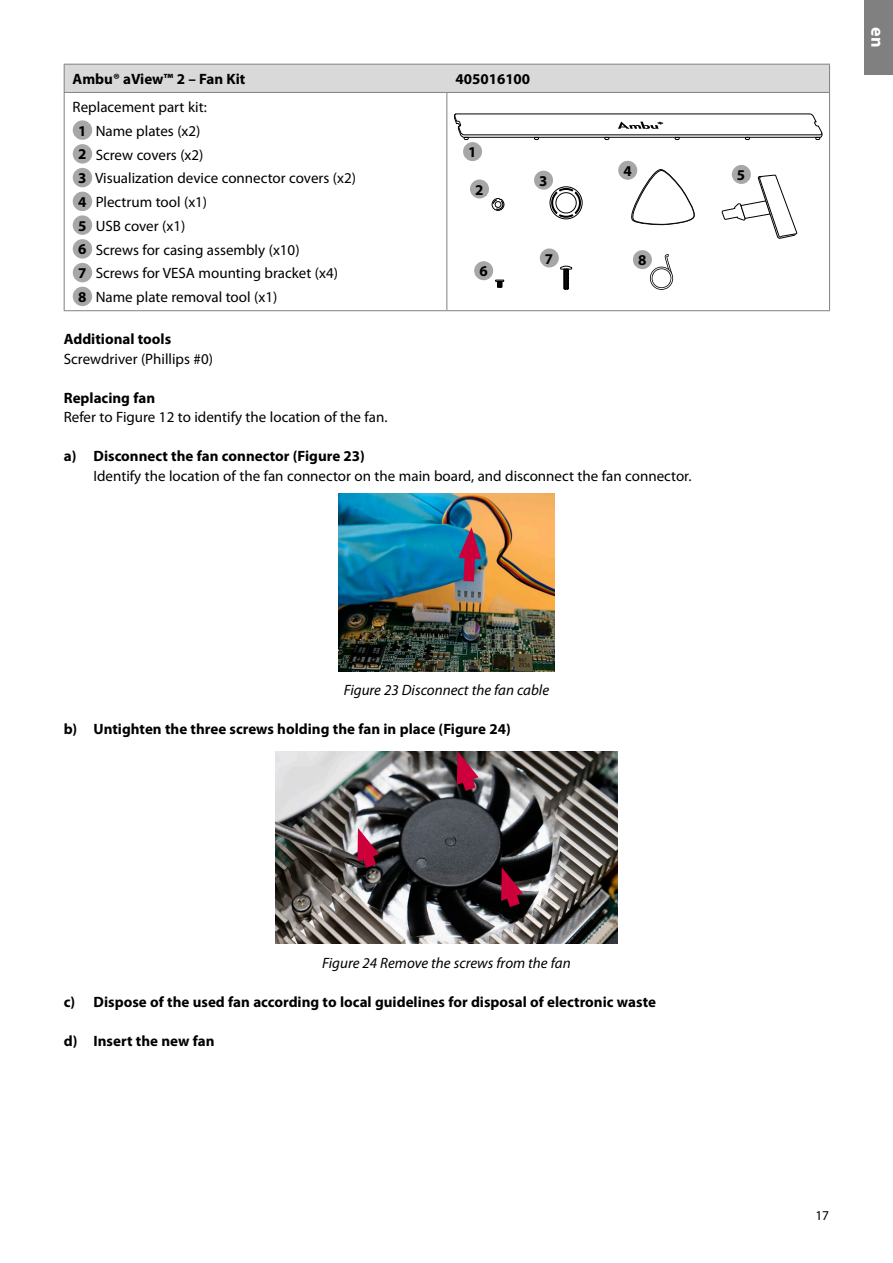
<style>
.page{position:relative;width:893px;height:1263px;background:#fff}
.page>*{position:absolute;margin:0;border:0;box-sizing:border-box;transform-origin:0 0}
.t1{font:700 18px "Myriad Pro";color:#fff}
.t2{font:15px/23.7px "Myriad Pro";color:#000}
.t3{font:700 15px "Myriad Pro";color:#000}
.t4{font:italic 15px "Myriad Pro";color:#000}
.t5{font:13.5px "Myriad Pro";color:#000}
.t6{font:12.75px "Myriad Pro";color:#000}
.s1{font-weight:700}
</style>
<div class="page">
<div style="left:64px;top:64px;width:766px;height:28px;background:#d9d9d9"></div>
<hr style="left:64px;top:92px;width:383px;height:1px;background:#808080">
<hr style="left:64px;top:93px;width:1px;height:217px;background:#808080">
<hr style="left:447px;top:92px;width:383px;height:1px;background:#808080">
<hr style="left:446px;top:93px;width:1px;height:217px;background:#808080">
<hr style="left:829px;top:93px;width:1px;height:217px;background:#808080">
<hr style="left:64px;top:310px;width:383px;height:1px;background:#808080">
<hr style="left:447px;top:310px;width:383px;height:1px;background:#808080">
<div style="left:73px;top:120px;width:19px;height:20px;background:#a7a7a7;border-radius:50%"></div>
<div style="left:73px;top:144px;width:19px;height:20px;background:#a7a7a7;border-radius:50%"></div>
<div style="left:73px;top:168px;width:19px;height:19px;background:#a7a7a7;border-radius:50%"></div>
<div style="left:73px;top:192px;width:19px;height:19px;background:#a7a7a7;border-radius:50%"></div>
<div style="left:73px;top:215px;width:19px;height:20px;background:#a7a7a7;border-radius:50%"></div>
<div style="left:73px;top:239px;width:19px;height:20px;background:#a7a7a7;border-radius:50%"></div>
<div style="left:73px;top:263px;width:19px;height:19px;background:#a7a7a7;border-radius:50%"></div>
<div style="left:73px;top:287px;width:19px;height:19px;background:#a7a7a7;border-radius:50%"></div>
<svg style="left:631px;top:169px;width:64px;height:57px"></svg>
<svg style="left:649px;top:254px;width:25px;height:36px"></svg>
<svg style="left:721px;top:174px;width:77px;height:65px"></svg>
<svg style="left:454px;top:113px;width:369px;height:27px"></svg>
<svg style="left:492px;top:198px;width:12px;height:13px"></svg>
<div style="left:495px;top:201px;width:6px;height:7px;border:1px solid #000;border-radius:50%"></div>
<div style="left:550px;top:187px;width:32px;height:32px;border:1px solid #000;border-radius:50%"></div>
<svg style="left:551px;top:188px;width:30px;height:30px"></svg>
<svg style="left:495px;top:280px;width:9px;height:8px"></svg>
<svg style="left:560px;top:265px;width:12px;height:25px"></svg>
<div style="left:463px;top:142px;width:19px;height:19px;background:#a7a7a7;border-radius:50%"></div>
<div style="left:470px;top:179px;width:19px;height:19px;background:#a7a7a7;border-radius:50%"></div>
<div style="left:534px;top:171px;width:19px;height:19px;background:#a7a7a7;border-radius:50%"></div>
<div style="left:618px;top:161px;width:19px;height:19px;background:#a7a7a7;border-radius:50%"></div>
<div style="left:732px;top:165px;width:19px;height:19px;background:#a7a7a7;border-radius:50%"></div>
<div style="left:474px;top:261px;width:19px;height:19px;background:#a7a7a7;border-radius:50%"></div>
<div style="left:540px;top:248px;width:19px;height:19px;background:#a7a7a7;border-radius:50%"></div>
<div style="left:633px;top:250px;width:19px;height:19px;background:#a7a7a7;border-radius:50%"></div>
<img style="left:339px;top:494px;width:215px;height:177px">
<svg style="left:458px;top:527px;width:24px;height:65px"></svg>
<img style="left:275px;top:751px;width:342px;height:193px">
<svg style="left:351px;top:828px;width:33px;height:51px"></svg>
<svg style="left:450px;top:751px;width:34px;height:52px"></svg>
<svg style="left:494px;top:867px;width:34px;height:52px"></svg>
<div style="left:864px;top:0;width:29px;height:74px;background:#808080"></div>
<p class="t3" style="left:73px;top:69px;width:174px">Ambu® aView™ 2 – Fan Kit</p>
<p class="t3" style="left:455px;top:69px;width:76px">405016100</p>
<p class="t2" style="left:78px;top:95px;width:279px;text-indent:-5px">Replacement part kit:<br><span class="s1">1</span> Name plates (x2)<br><span class="s1">2</span> Screw covers (x2)<br><span class="s1">3</span> Visualization device connector covers (x2)<br><span class="s1">4</span> Plectrum tool (x1)<br><span class="s1">5</span> USB cover (x1)<br><span class="s1">6</span> Screws for casing assembly (x10)<br><span class="s1">7</span> Screws for VESA mounting bracket (x4)<br><span class="s1">8</span> Name plate removal tool (x1)</p>
<p class="t6" style="left:469px;top:143px;width:8px">1</p>
<p class="t3" style="left:468px;top:142px;width:10px">1</p>
<p class="t3" style="left:475px;top:180px;width:10px">2</p>
<p class="t6" style="left:480px;top:184px;width:8px">2</p>
<p class="t3" style="left:479px;top:261px;width:10px">6</p>
<p class="t6" style="left:483px;top:265px;width:8px">6</p>
<p class="t3" style="left:539px;top:171px;width:10px">3</p>
<p class="t6" style="left:540px;top:174px;width:8px">3</p>
<p class="t3" style="left:623px;top:161px;width:10px">4</p>
<p class="t3" style="left:737px;top:165px;width:10px">5</p>
<p class="t6" style="left:629px;top:165px;width:8px">4</p>
<p class="t6" style="left:740px;top:167px;width:8px">5</p>
<p class="t3" style="left:545px;top:249px;width:10px">7</p>
<p class="t3" style="left:638px;top:250px;width:10px">8</p>
<p class="t6" style="left:548px;top:253px;width:8px">7</p>
<p class="t6" style="left:641px;top:254px;width:8px">8</p>
<p class="t3" style="left:64px;top:329px;width:109px">Additional tools</p>
<p class="t2" style="left:64px;top:346px;width:151px">Screwdriver (Phillips #0)</p>
<p class="t3" style="left:64px;top:388px;width:93px">Replacing fan</p>
<p class="t2" style="left:64px;top:405px;width:325px">Refer to Figure 12 to identify the location of the fan.</p>
<p class="t3" style="left:64px;top:446px;width:303px">a) Disconnect the fan connector (Figure 23)</p>
<p class="t2" style="left:94px;top:463px;width:599px">Identify the location of the fan connector on the main board, and disconnect the fan connector.</p>
<p class="t4" style="left:344px;top:681px;width:207px">Figure 23 Disconnect the fan cable</p>
<p class="t3" style="left:64px;top:719px;width:448px">b) Untighten the three screws holding the fan in place (Figure 24)</p>
<p class="t1" style="left:889px;top:27px;width:22px;rotate:90deg">en</p>
<p class="t4" style="left:322px;top:954px;width:250px">Figure 24 Remove the screws from the fan</p>
<p class="t3" style="left:64px;top:992px;width:594px">c) Dispose of the used fan according to local guidelines for disposal of electronic waste</p>
<p class="t3" style="left:64px;top:1031px;width:152px">d) Insert the new fan</p>
<p class="t5" style="left:815px;top:1207px;width:15px">17</p>
</div>
